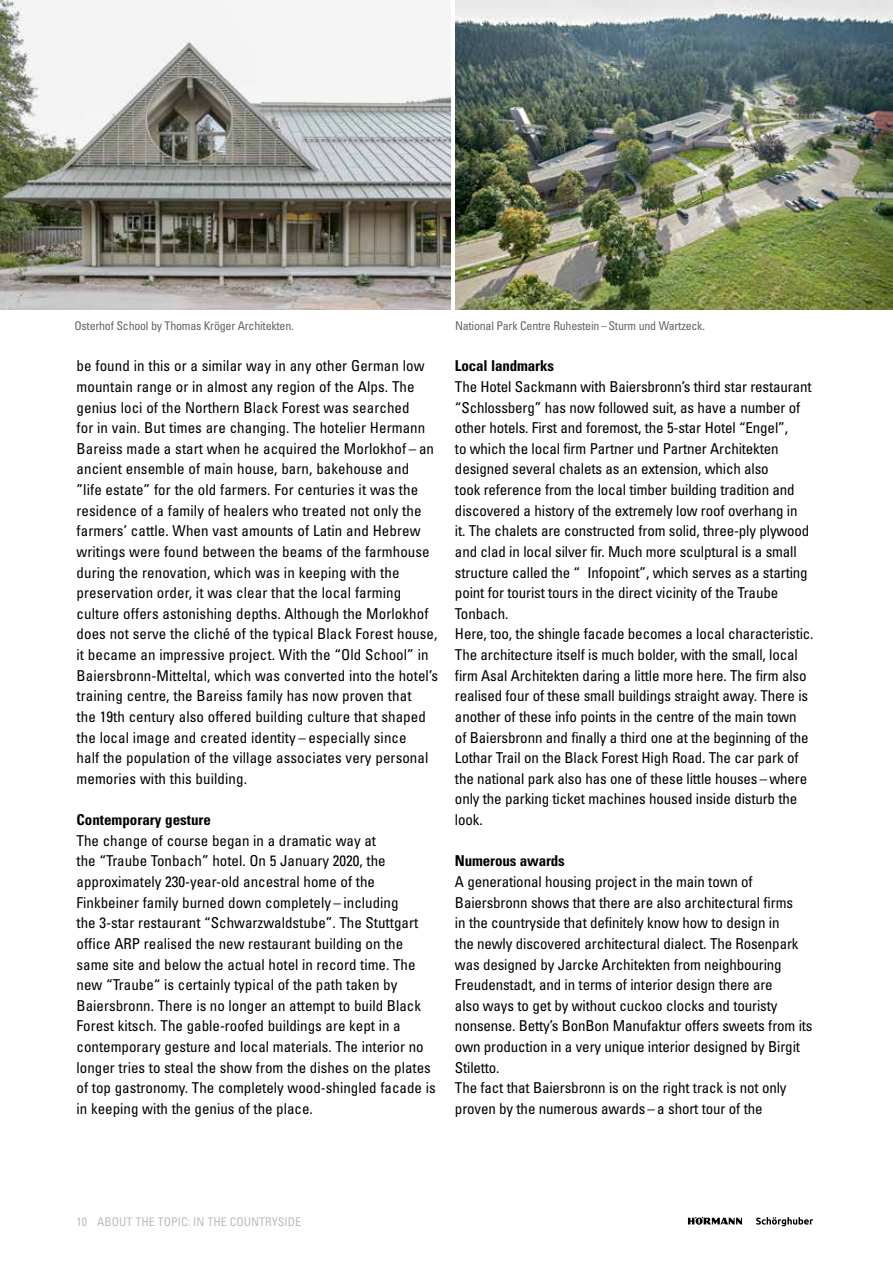
<style>
.page{position:relative;width:893px;height:1263px;background:#fff}
.page>*{position:absolute;margin:0;border:0;box-sizing:border-box;transform-origin:0 0}
.t1{font:condensed 15px/20.7px "Univers LT Std";color:#000}
.t2{font:700 condensed 15px "Univers LT Std";letter-spacing:-.01em;color:#000}
.t3{font:condensed 12px "Univers LT Std";letter-spacing:-.02em;color:#636466}
.t4{font:condensed 12px "Univers LT Std";color:#babcbe}
</style>
<div class="page">
<svg style="left:688px;top:1217px;width:54px;height:8px"></svg>
<svg style="left:756px;top:1217px;width:57px;height:9px"></svg>
<img style="left:0;top:0;width:451px;height:309px">
<img style="left:455px;top:0;width:438px;height:309px">
<p class="t3" style="left:74px;top:318px;width:221px">Osterhof School by Thomas Kröger Architekten.</p>
<p class="t3" style="left:455px;top:318px;width:252px">National Park Centre Ruhestein –Sturm und Wartzeck.</p>
<p class="t1" style="left:77px;top:355px;width:363px">be found in this or a similar way in any other German low mountain range or in almost any region of the Alps. The genius loci of the Northern Black Forest was searched<br>for in vain. But times are changing. The hotelier Hermann Bareiss made a start when he acquired the Morlokhof – an ancient ensemble of main house, barn, bakehouse and ”life estate” for the old farmers. For centuries it was the residence of a family of healers who treated not only the farmers’ cattle. When vast amounts of Latin and Hebrew writings were found between the beams of the farmhouse during the renovation, which was in keeping with the preservation order, it was clear that the local farming culture offers astonishing depths. Although the Morlokhof does not serve the cliché of the typical Black Forest house, it became an impressive project. With the “Old School” in Baiersbronn-Mitteltal, which was converted into the hotel’s training centre, the Bareiss family has now proven that<br>the 19th century also offered building culture that shaped the local image and created identity – especially since<br>half the population of the village associates very personal memories with this building.</p>
<p class="t2" style="left:77px;top:810px;width:136px">Contemporary gesture</p>
<p class="t1" style="left:77px;top:830px;width:361px">The change of course began in a dramatic way at<br>the “Traube Tonbach” hotel. On 5 January 2020, the approximately 230-year-old ancestral home of the Finkbeiner family burned down completely – including<br>the 3-star restaurant “Schwarzwaldstube”. The Stuttgart office ARP realised the new restaurant building on the same site and below the actual hotel in record time. The new “Traube“ is certainly typical of the path taken by Baiersbronn. There is no longer an attempt to build Black Forest kitsch. The gable-roofed buildings are kept in a contemporary gesture and local materials. The interior no longer tries to steal the show from the dishes on the plates of top gastronomy. The completely wood-shingled facade is in keeping with the genius of the place.</p>
<p class="t2" style="left:455px;top:357px;width:101px">Local landmarks</p>
<p class="t1" style="left:455px;top:376px;width:360px">The Hotel Sackmann with Baiersbronn’s third star restaurant “Schlossberg” has now followed suit, as have a number of other hotels. First and foremost, the 5-star Hotel “Engel”,<br>to which the local firm Partner und Partner Architekten designed several chalets as an extension, which also<br>took reference from the local timber building tradition and discovered a history of the extremely low roof overhang in<br>it. The chalets are constructed from solid, three-ply plywood and clad in local silver fir. Much more sculptural is a small structure called the “ׅInfopoint”, which serves as a starting point for tourist tours in the direct vicinity of the Traube Tonbach.<br>Here, too, the shingle facade becomes a local characteristic.<br>The architecture itself is much bolder, with the small, local firm Asal Architekten daring a little more here. The firm also realised four of these small buildings straight away. There is another of these info points in the centre of the main town<br>of Baiersbronn and finally a third one at the beginning of the Lothar Trail on the Black Forest High Road. The car park of the national park also has one of these little houses – where only the parking ticket machines housed inside disturb the look.</p>
<p class="t2" style="left:455px;top:852px;width:111px">Numerous awards</p>
<p class="t1" style="left:455px;top:871px;width:359px">A generational housing project in the main town of Baiersbronn shows that there are also architectural firms<br>in the countryside that definitely know how to design in<br>the newly discovered architectural dialect. The Rosenpark was designed by Jarcke Architekten from neighbouring Freudenstadt, and in terms of interior design there are<br>also ways to get by without cuckoo clocks and touristy nonsense. Betty’s BonBon Manufaktur offers sweets from its own production in a very unique interior designed by Birgit Stiletto.<br>The fact that Baiersbronn is on the right track is not only proven by the numerous awards – a short tour of the</p>
<p class="t4" style="left:77px;top:1214px;width:226px">10 ABOUT THE TOPIC: IN THE COUNTRYSIDE</p>
</div>
